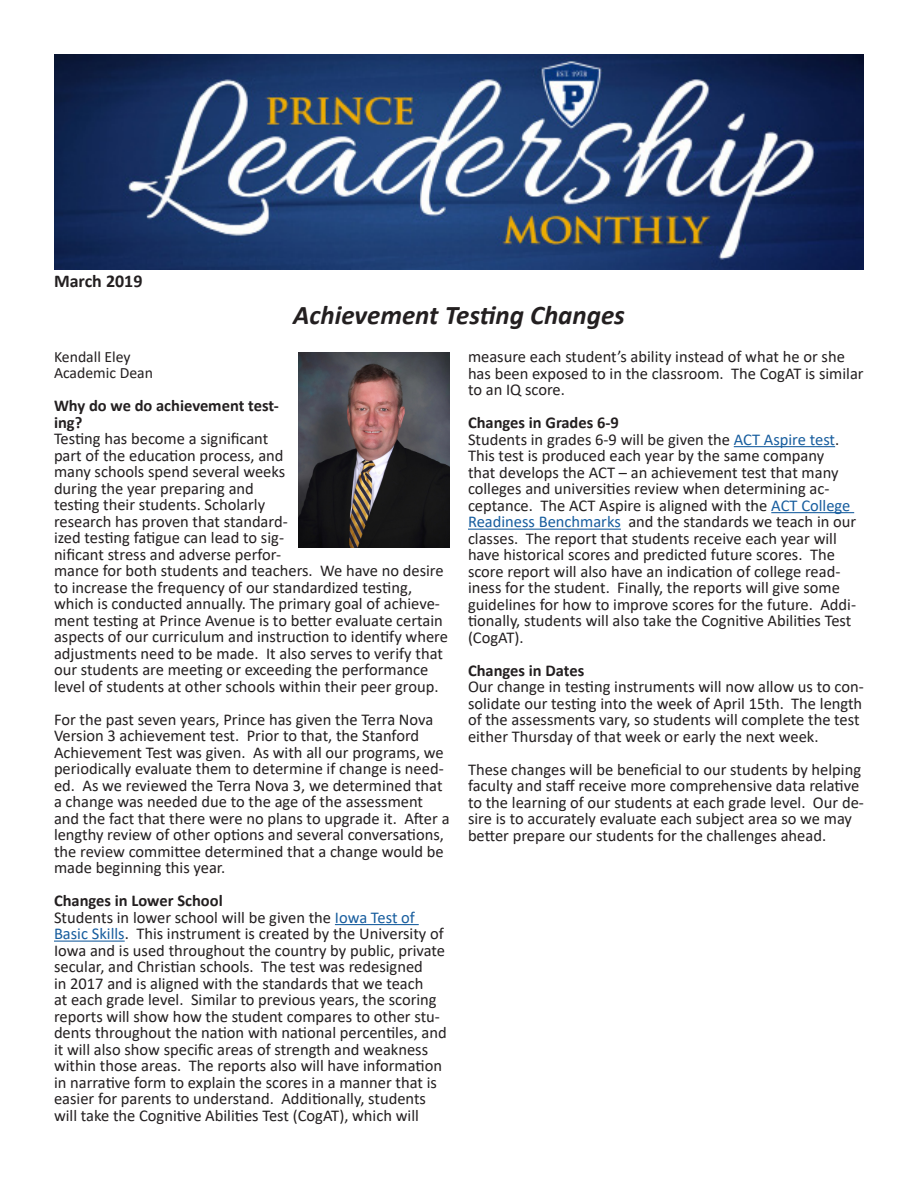
<style>
.page{position:relative;width:918px;height:1188px;background:#fff}
.page>*{position:absolute;margin:0;border:0;box-sizing:border-box;transform-origin:0 0}
.t1{font:italic 700 27px "Calibri";color:#231f20}
.t2{font:700 18px "Calibri";color:#231f20}
.t3{font:16.5px/16.5px "Calibri";color:#231f20}
.t4{font:700 16.5px/16.5px "Calibri";color:#231f20}
.t5{font:15.75px/16.5px "Calibri";color:#231f20}
.s1{color:#175d9e}
</style>
<div class="page">
<hr style="left:734px;top:446px;width:101px;height:1px;background:#175d9e">
<hr style="left:771px;top:512px;width:83px;height:1px;background:#175d9e">
<hr style="left:468px;top:529px;width:153px;height:1px;background:#175d9e">
<hr style="left:335px;top:924px;width:84px;height:1px;background:#175d9e">
<hr style="left:54px;top:941px;width:71px;height:1px;background:#175d9e">
<img style="left:54px;top:54px;width:810px;height:216px">
<img style="left:298px;top:352px;width:152px;height:195px">
<p class="t2" style="left:54px;top:268px;width:90px">March 2019</p>
<p class="t1" style="left:293px;top:296px;width:333px">Achievement Testing Changes</p>
<p class="t5" style="left:54px;top:348px;width:101px">Kendall Eley<br>Academic Dean</p>
<p class="t4" style="left:54px;top:397px;width:226px">Why do we do achievement test&shy;ing?</p>
<p class="t3" style="left:54px;top:430px;width:396px">Testing has become a significant<br>part of the education process, and<br>many schools spend several weeks<br>during the year preparing and<br>testing their students. Scholarly<br>research has proven that standard-<br>ized testing fatigue can lead to sig-<br>nificant stress and adverse perfor-<br>mance for both students and teachers. We have no desire to increase the frequency of our standardized testing, which is conducted annually. The primary goal of achieve&shy;ment testing at Prince Avenue is to better evaluate certain aspects of our curriculum and instruction to identify where adjustments need to be made. It also serves to verify that our students are meeting or exceeding the performance level of students at other schools within their peer group.</p>
<p class="t3" style="left:54px;top:711px;width:397px">For the past seven years, Prince has given the Terra Nova Version 3 achievement test. Prior to that, the Stanford Achievement Test was given. As with all our programs, we periodically evaluate them to determine if change is need&shy;ed. As we reviewed the Terra Nova 3, we determined that a change was needed due to the age of the assessment and the fact that there were no plans to upgrade it. After a lengthy review of other options and several conversations, the review committee determined that a change would be made beginning this year.</p>
<p class="t4" style="left:54px;top:892px;width:170px">Changes in Lower School</p>
<p class="t3" style="left:54px;top:909px;width:394px">Students in lower school will be given the <span class="s1">Iowa Test of Basic Skills</span>. This instrument is created by the University of Iowa and is used throughout the country by public, private secular, and Christian schools. The test was redesigned<br>in 2017 and is aligned with the standards that we teach<br>at each grade level. Similar to previous years, the scoring reports will show how the student compares to other stu&shy;dents throughout the nation with national percentiles, and it will also show specific areas of strength and weakness within those areas. The reports also will have information in narrative form to explain the scores in a manner that is easier for parents to understand. Additionally, students will take the Cognitive Abilities Test (CogAT), which will</p>
<p class="t3" style="left:468px;top:348px;width:397px">measure each student’s ability instead of what he or she has been exposed to in the classroom. The CogAT is similar to an IQ score.</p>
<p class="t4" style="left:468px;top:414px;width:152px">Changes in Grades 6-9</p>
<p class="t3" style="left:468px;top:431px;width:390px">Students in grades 6-9 will be given the <span class="s1">ACT Aspire test</span>.<br>This test is produced each year by the same company<br>that develops the ACT – an achievement test that many colleges and universities review when determining ac&shy;ceptance. The ACT Aspire is aligned with the <span class="s1">ACT College Readiness Benchmarks</span> and the standards we teach in our classes. The report that students receive each year will have historical scores and predicted future scores. The score report will also have an indication of college read&shy;iness for the student. Finally, the reports will give some guidelines for how to improve scores for the future. Addi&shy;tionally, students will also take the Cognitive Abilities Test (CogAT).</p>
<p class="t4" style="left:468px;top:662px;width:118px">Changes in Dates</p>
<p class="t3" style="left:468px;top:678px;width:397px">Our change in testing instruments will now allow us to con&shy;solidate our testing into the week of April 15th. The length of the assessments vary, so students will complete the test either Thursday of that week or early the next week.</p>
<p class="t3" style="left:468px;top:761px;width:397px">These changes will be beneficial to our students by helping faculty and staff receive more comprehensive data relative to the learning of our students at each grade level. Our de&shy;sire is to accurately evaluate each subject area so we may better prepare our students for the challenges ahead.</p>
</div>
